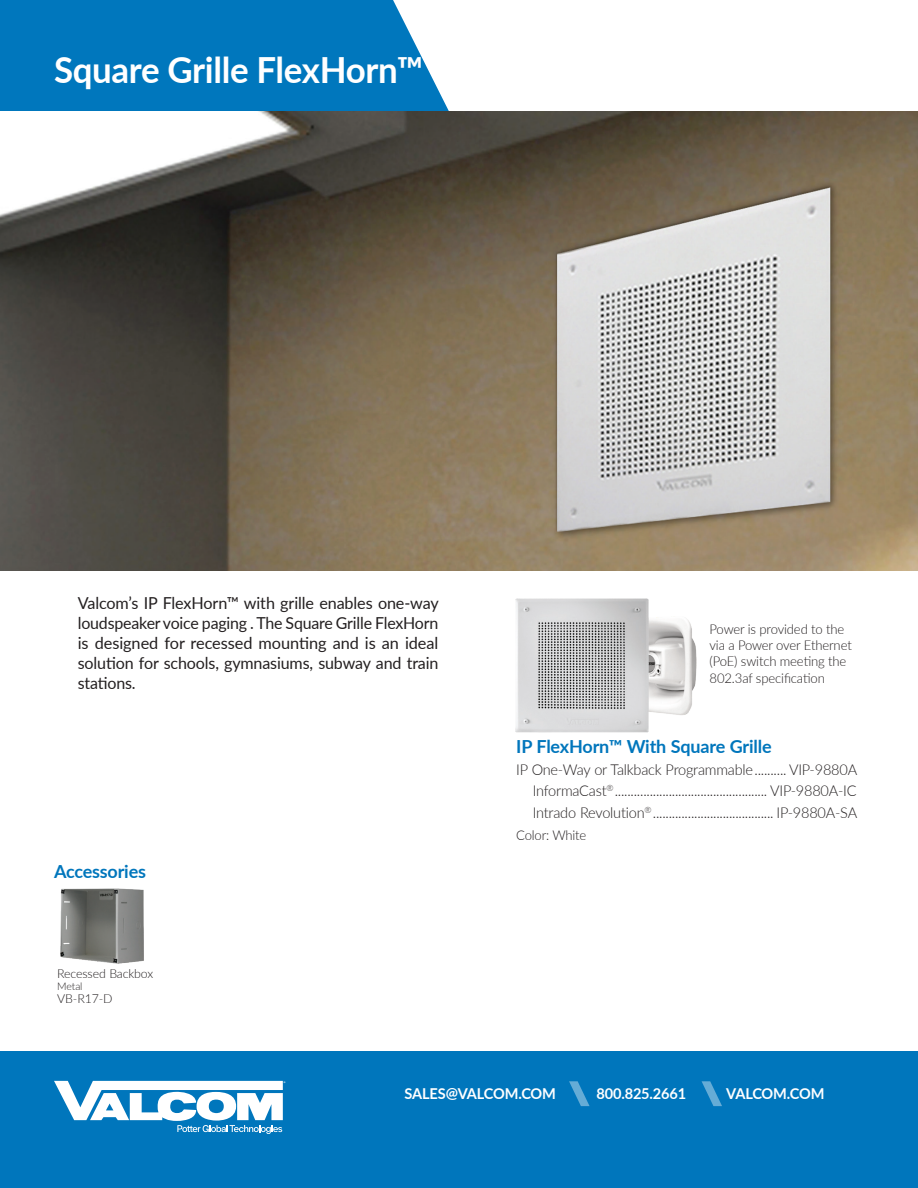
<style>
.page{position:relative;width:918px;height:1188px;background:#fff}
.page>*{position:absolute;margin:0;border:0;box-sizing:border-box;transform-origin:0 0}
.t1{font:700 36px "Lato";letter-spacing:-.01em;color:#fff}
.t2{font:700 18px "Lato";letter-spacing:-.01em;color:#0076bc}
.t3{font:16.5px/19.8px "Lato";letter-spacing:-.01em;color:#231f20;text-align:justify}
.t4{font:300 15px/21.8px "Lato";letter-spacing:-.015em;color:#231f20;text-align:justify}
.t5{font:700 15px "Lato";letter-spacing:-.01em;color:#fff}
.t6{font:300 13.5px/16.2px "Lato";letter-spacing:-.01em;color:#231f20}
.t7{font:300 12.3px "Lato";letter-spacing:-.01em;color:#231f20}
.t8{font:300 10.5px "Lato";letter-spacing:-.01em;color:#231f20}
.t9{font:5.25px "Myriad Pro";color:#fff}
</style>
<div class="page">
<div style="left:0;top:1051px;width:918px;height:137px;background:#0076bc"></div>
<svg style="left:569px;top:1081px;width:21px;height:25px"></svg>
<svg style="left:702px;top:1081px;width:20px;height:25px"></svg>
<div style="left:0;top:0;width:449px;height:111px;background:#0077bd"></div>
<svg style="left:54px;top:1081px;width:229px;height:53px"></svg>
<img style="left:0;top:112px;width:917px;height:458px">
<img style="left:515px;top:598px;width:182px;height:135px">
<img style="left:60px;top:888px;width:84px;height:76px">
<h1 class="t1" style="left:54px;top:43px;width:371px">Square Grille FlexHorn™</h1>
<p class="t3" style="left:78px;top:593px;width:363px">Valcom’s IP FlexHorn™ with grille enables one-way loudspeaker voice paging . The Square Grille FlexHorn is designed for recessed mounting and is an ideal solution for schools, gymnasiums, subway and train stations.</p>
<p class="t2" style="left:54px;top:859px;width:94px">Accessories</p>
<p class="t7" style="left:57px;top:965px;width:98px">Recessed Backbox</p>
<p class="t8" style="left:57px;top:979px;width:27px">Metal</p>
<p class="t7" style="left:57px;top:990px;width:57px">VB-R17-D</p>
<p class="t9" style="left:284px;top:1080px;width:4px">®</p>
<p class="t6" style="left:710px;top:621px;width:144px">Power is provided to the via a Power over Ethernet (PoE) switch meeting the<br>802.3af specification</p>
<p class="t2" style="left:516px;top:733px;width:257px">IP FlexHorn™ With Square Grille</p>
<p class="t4" style="left:533px;top:758px;width:326px;text-indent:-16px">IP One-Way or Talkback Programmable.......... VIP-9880A InformaCast<sup>®</sup> ................................................ VIP-9880A-IC Intrado Revolution<sup>®</sup> ...................................... IP-9880A-SA</p>
<p class="t6" style="left:516px;top:827px;width:72px">Color: White</p>
<p class="t5" style="left:405px;top:1082px;width:153px">SALES@VALCOM.COM</p>
<p class="t5" style="left:597px;top:1082px;width:91px">800.825.2661</p>
<p class="t5" style="left:726px;top:1082px;width:100px">VALCOM.COM</p>
</div>
